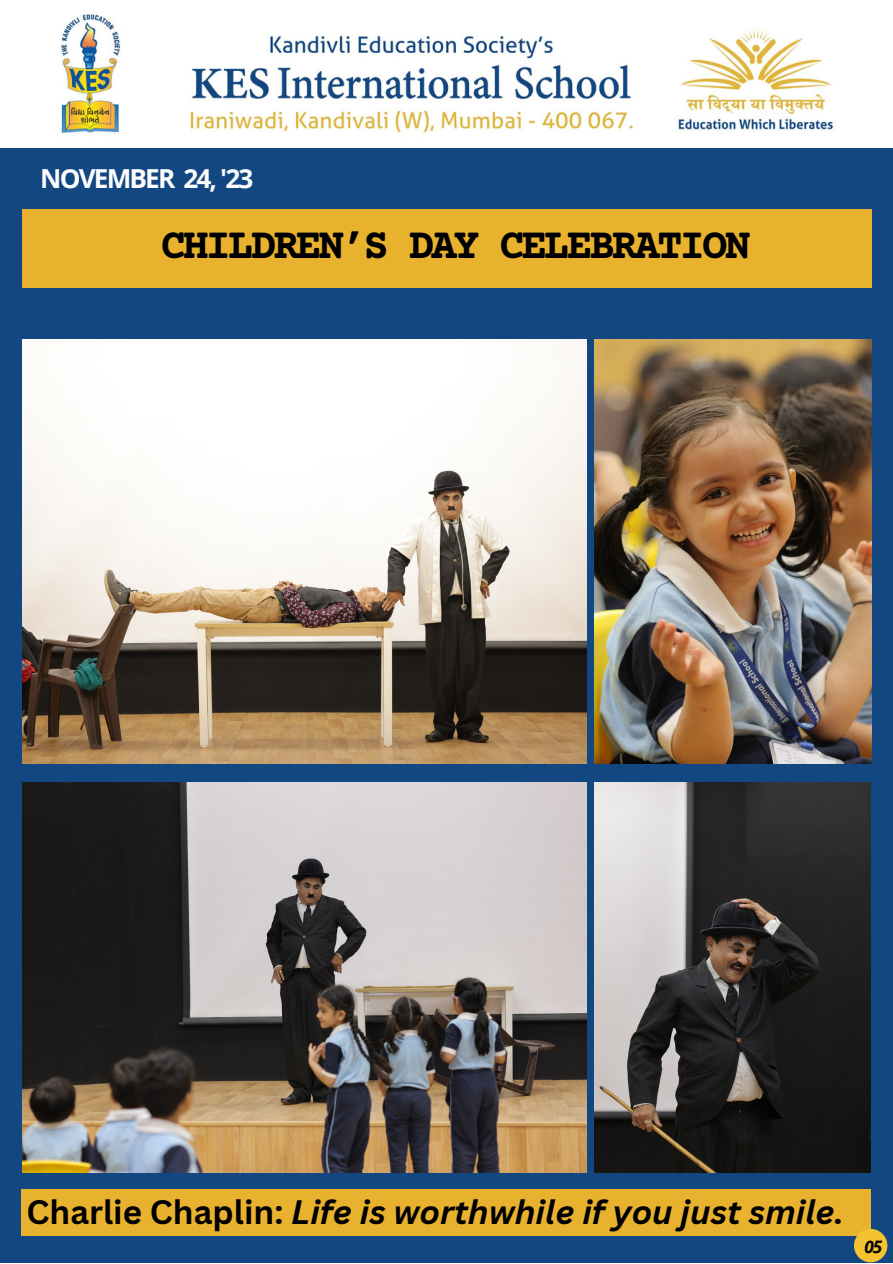
<style>
.page{position:relative;width:893px;height:1264px;background:#fff}
.page>*{position:absolute;margin:0;border:0;box-sizing:border-box;transform-origin:0 0}
.t1{font:700 42.75px "Courier Prime";letter-spacing:-.07em;color:#000}
.t2{font:italic 700 33px "Canva Sans";color:#000}
.t3{font:700 26.25px "Open Sans";letter-spacing:-.07em;color:#fcfdfd}
.t4{font:italic 700 17.25px "Open Sans";color:#000}
.s1{font-style:normal}
</style>
<div class="page">
<div style="left:0;top:0;width:892px;height:1262px;background:#134781"></div>
<img style="left:22px;top:782px;width:564px;height:390px">
<div style="left:22px;top:1189px;width:848px;height:46px;background:#e8b22f"></div>
<img style="left:594px;top:782px;width:276px;height:390px">
<img style="left:22px;top:339px;width:565px;height:424px">
<img style="left:594px;top:339px;width:276px;height:424px">
<div style="left:22px;top:209px;width:849px;height:79px;background:#e8b22f"></div>
<div style="left:853px;top:1228px;width:34px;height:34px;background:#f5c32f;border-radius:50%"></div>
<img style="left:0;top:0;width:892px;height:147px">
<p class="t3" style="left:40px;top:160px;width:215px">NOVEMBER 24, '23</p>
<p class="t1" style="left:160px;top:224px;width:591px">CHILDREN’S DAY CELEBRATION</p>
<p class="t2" style="left:26px;top:1188px;width:819px"><span class="s1">Charlie Chaplin:</span> Life is worthwhile if you just smile.</p>
<p class="t4" style="left:864px;top:1234px;width:19px">05</p>
</div>
